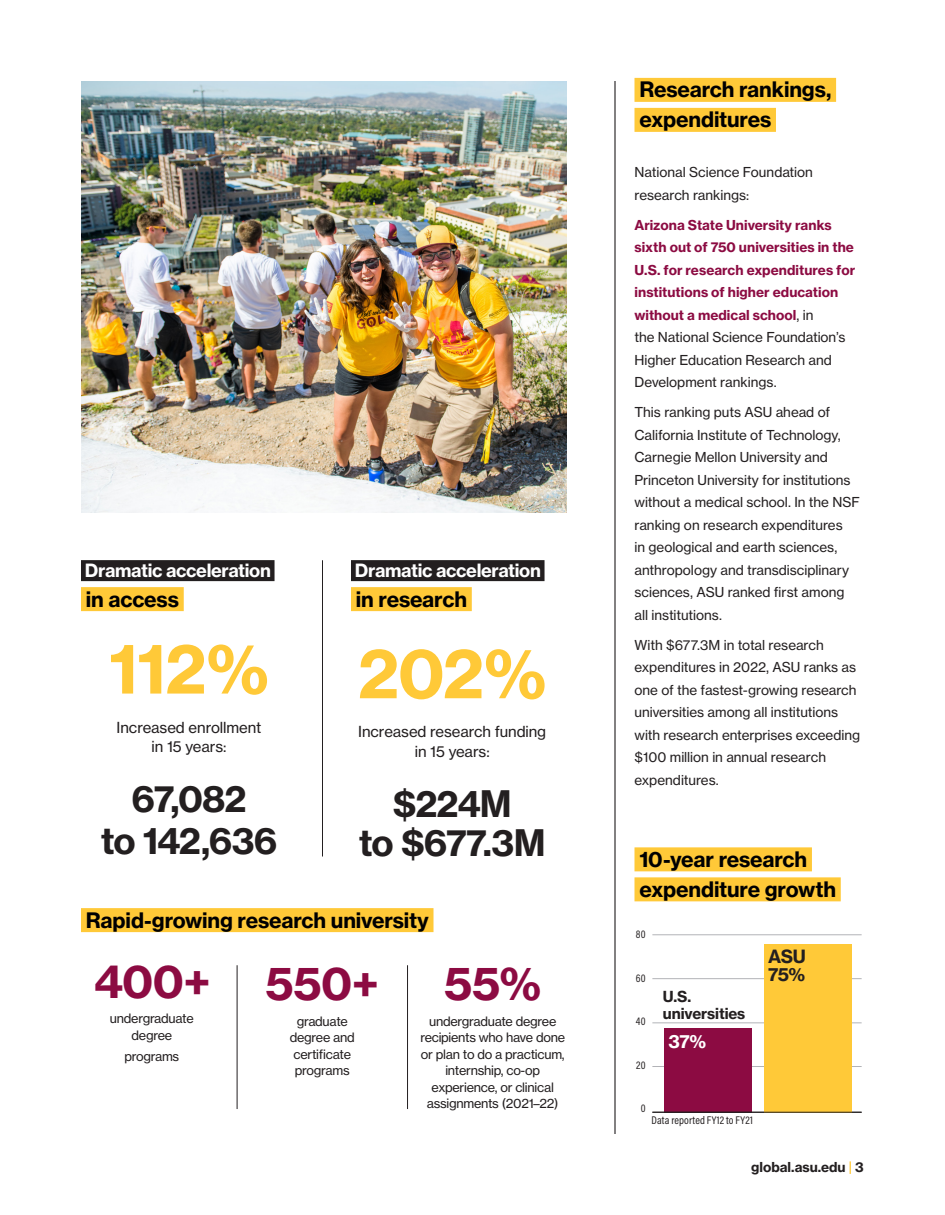
<style>
.page{position:relative;width:945px;height:1215px;background:#fff}
.page>*{position:absolute;margin:0;border:0;box-sizing:border-box;transform-origin:0 0}
.t1{font:67.5px "N Haas Grotesk TX Pro 75 Bd";letter-spacing:-.02em;color:#ffc938}
.t2{font:45px "N Haas Grotesk TX Pro 75 Bd";letter-spacing:-.01em;color:#8c0b42}
.t3{font:36px/42px "N Haas Grotesk TX Pro 75 Bd";letter-spacing:-.03em;color:#231f20;text-align:center}
.Text_9_14{font:21px/30px "N Haas Grotesk TX Pro 75 Bd";letter-spacing:-.01em;color:#000001}
.Text_9_15{font:21px/30px "N Haas Grotesk TX Pro 75 Bd";letter-spacing:-.01em;color:#000001}
.Text_9_14-2{font:18px "N Haas Grotesk TX Pro 75 Bd";letter-spacing:-.02em;color:#fff}
.Disclaimer{font:18px "N Haas Grotesk TX Pro 75 Bd";color:#231f20}
.Disclaimer-2{font:18px "N Haas Grotesk TX Pro 75 Bd";color:#fff}
.t4{font:15px/19.5px "N Haas Grotesk TX Pro 55 Rg";letter-spacing:-.005em;color:#231f20;text-align:center}
.Disclaimer-3{font:15px "N Haas Grotesk TX Pro 75 Bd";letter-spacing:-.01em;color:#231f20}
.Text_9_15-2{font:13.5px/22.5px "N Haas Grotesk TX Pro 55 Rg";color:#231f20}
.Text_9_15-3{font:13.5px/22.5px "N Haas Grotesk TX Pro 75 Bd";letter-spacing:.005em;color:#8c0b42}
.t5{font:13.5px "N Haas Grotesk TX Pro 75 Bd";color:#231f20}
.Text_8_5_11{font:12.75px/16.5px "N Haas Grotesk TX Pro 55 Rg";letter-spacing:-.02em;color:#231f20;text-align:center}
.Disclaimer-4{font:11.25px "Acumin Variable Concept";letter-spacing:.01em;color:#231f20}
.s1{font-family:"N Haas Grotesk TX Pro 55 Rg";color:#231f20}
.s2{color:#ffc938}
</style>
<div class="page">
<div style="left:634px;top:847px;width:178px;height:24px;background:#ffc938"></div>
<div style="left:634px;top:877px;width:207px;height:24px;background:#ffc938"></div>
<div style="left:634px;top:78px;width:202px;height:24px;background:#ffc938"></div>
<div style="left:634px;top:108px;width:142px;height:24px;background:#ffc938"></div>
<hr style="left:614px;top:81px;width:2px;height:1053px;background:#231f20">
<div style="left:81px;top:560px;width:194px;height:21px;background:#231f20"></div>
<div style="left:81px;top:587px;width:103px;height:24px;background:#ffc938"></div>
<div style="left:81px;top:908px;width:353px;height:24px;background:#ffc938"></div>
<div style="left:351px;top:560px;width:194px;height:21px;background:#231f20"></div>
<div style="left:351px;top:587px;width:121px;height:24px;background:#ffc938"></div>
<hr style="left:652px;top:1022px;width:210px;height:1px;background:#b2b3b7">
<hr style="left:652px;top:1066px;width:210px;height:1px;background:#b2b3b7">
<div style="left:664px;top:1028px;width:88px;height:85px;background:#8c0b42"></div>
<hr style="left:652px;top:934px;width:210px;height:1px;background:#b2b3b7">
<hr style="left:652px;top:978px;width:210px;height:1px;background:#b2b3b7">
<div style="left:764px;top:944px;width:88px;height:169px;background:#ffc938"></div>
<hr style="left:652px;top:1112px;width:210px;height:1px;background:#231f20">
<img style="left:81px;top:81px;width:486px;height:432px">
<hr style="left:322px;top:560px;width:1px;height:296px;background:#231f20">
<hr style="left:237px;top:965px;width:1px;height:144px;background:#231f20">
<hr style="left:407px;top:965px;width:1px;height:144px;background:#231f20">
<p class="Text_9_14-2" style="left:85px;top:559px;width:187px">Dramatic acceleration</p>
<p class="Text_9_14" style="left:86px;top:584px;width:95px">in access</p>
<p class="t1" style="left:109px;top:626px;width:162px">112%</p>
<p class="t4" style="left:117px;top:717px;width:146px">Increased enrollment in 15 years:</p>
<p class="t3" style="left:101px;top:778px;width:178px">67,082<br>to 142,636</p>
<p class="Text_9_14-2" style="left:355px;top:559px;width:187px">Dramatic acceleration</p>
<p class="Text_9_14" style="left:356px;top:584px;width:113px">in research</p>
<p class="t1" style="left:358px;top:631px;width:190px">202%</p>
<p class="t4" style="left:358px;top:722px;width:190px">Increased research funding in 15 years:</p>
<p class="t3" style="left:359px;top:784px;width:188px;line-height:39px">$224M<br>to $677.3M</p>
<p class="Text_9_14" style="left:86px;top:905px;width:345px">Rapid-growing research university</p>
<p class="t2" style="left:93px;top:953px;width:119px">400+</p>
<p class="Text_8_5_11" style="left:110px;top:1011px;width:85px">undergraduate</p>
<p class="Text_8_5_11" style="left:124px;top:1025px;width:56px;line-height:21px">degree programs</p>
<h2 class="t2" style="left:265px;top:955px;width:115px">550+</h2>
<p class="Text_8_5_11" style="left:290px;top:1013px;width:66px">graduate degree and certificate programs</p>
<h2 class="t2" style="left:444px;top:955px;width:99px">55%</h2>
<p class="Text_8_5_11" style="left:420px;top:1013px;width:146px">undergraduate degree recipients who have done or plan to do a practicum, internship, co-op experience, or clinical assignments (2021–22)</p>
<p class="Text_9_15" style="left:639px;top:75px;width:194px">Research rankings, expenditures</p>
<p class="Text_9_15-2" style="left:634px;top:161px;width:180px">National Science Foundation research rankings:</p>
<p class="Text_9_15-3" style="left:634px;top:213px;width:222px">Arizona State University ranks sixth out of 750 universities in the<br>U.S. for research expenditures for institutions of higher education without a medical school<span class="s1">, in<br>the National Science Foundation’s<br>Higher Education Research and<br>Development rankings.</span></p>
<p class="Text_9_15-2" style="left:634px;top:401px;width:227px">This ranking puts ASU ahead of California Institute of Technology, Carnegie Mellon University and Princeton University for institutions without a medical school. In the NSF ranking on research expenditures<br>in geological and earth sciences, anthropology and transdisciplinary sciences, ASU ranked first among all institutions.</p>
<p class="Text_9_15-2" style="left:634px;top:633px;width:227px">With $677.3M in total research expenditures in 2022, ASU ranks as one of the fastest-growing research universities among all institutions with research enterprises exceeding $100 million in annual research expenditures.</p>
<p class="Text_9_14" style="left:639px;top:844px;width:198px">10-year research expenditure growth</p>
<p class="Disclaimer-4" style="left:636px;top:927px;width:11px">80</p>
<p class="Disclaimer-4" style="left:636px;top:970px;width:11px">60</p>
<p class="Disclaimer-4" style="left:636px;top:1014px;width:11px">40</p>
<p class="Disclaimer-4" style="left:636px;top:1057px;width:11px">20</p>
<p class="Disclaimer-4" style="left:641px;top:1101px;width:6px">0</p>
<p class="Disclaimer-3" style="left:663px;top:987px;width:30px">U.S.</p>
<p class="Disclaimer-3" style="left:663px;top:1004px;width:84px">universities</p>
<p class="Disclaimer-2" style="left:668px;top:1030px;width:39px">37%</p>
<p class="Disclaimer-4" style="left:652px;top:1113px;width:103px">Data reported FY12 to FY21</p>
<p class="Disclaimer" style="left:768px;top:945px;width:39px">ASU</p>
<p class="Disclaimer" style="left:768px;top:963px;width:38px">75%</p>
<p class="t5" style="left:751px;top:1158px;width:114px">global.asu.edu <span class="s2">|</span> 3</p>
</div>
